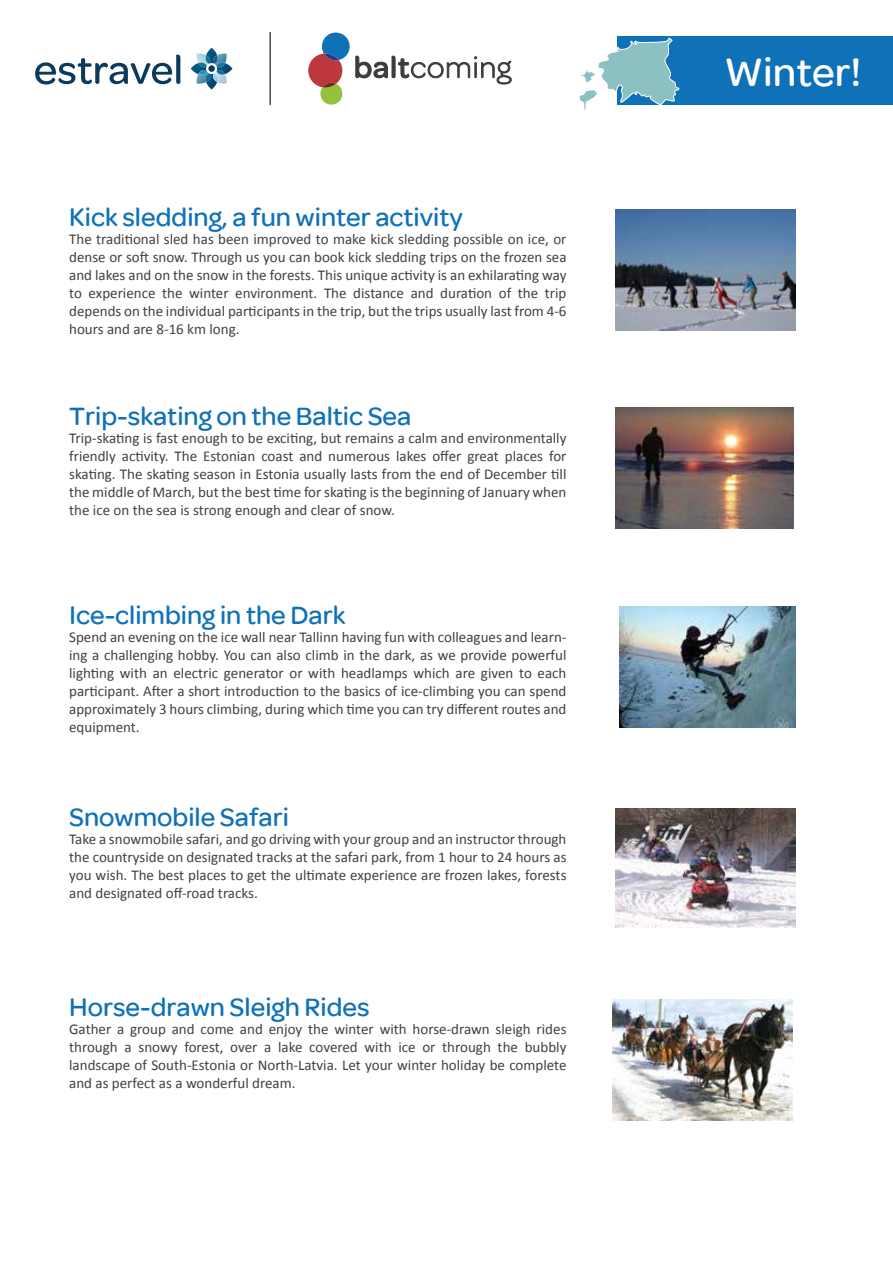
<style>
.page{position:relative;width:893px;height:1263px;background:#fff}
.page>*{position:absolute;margin:0;border:0;box-sizing:border-box;transform-origin:0 0}
.t1{font:500 42px "Omnes";color:#fff}
.t2{font:500 27px "Omnes";color:#0f72b9}
.t3{font:15px/18px "Calibri";color:#414042;text-align:justify}
</style>
<div class="page">
<img style="left:616px;top:407px;width:178px;height:121px">
<div style="left:617px;top:36px;width:276px;height:69px;background:#0f72b9"></div>
<img style="left:620px;top:606px;width:176px;height:121px">
<img style="left:616px;top:209px;width:180px;height:121px">
<img style="left:616px;top:808px;width:180px;height:120px">
<img style="left:612px;top:999px;width:180px;height:121px">
<svg style="left:191px;top:48px;width:42px;height:41px"></svg>
<svg style="left:35px;top:55px;width:145px;height:30px"></svg>
<svg style="left:308px;top:33px;width:204px;height:72px"></svg>
<hr style="left:269px;top:33px;width:2px;height:72px;background:#3c3c3b">
<svg style="left:579px;top:38px;width:100px;height:72px"></svg>
<h2 class="t2" style="left:69px;top:202px;width:395px">Kick sledding, a fun winter activity</h2>
<p class="t3" style="left:69px;top:230px;width:499px">The traditional sled has been improved to make kick sledding possible on ice, or dense or soft snow. Through us you can book kick sledding trips on the frozen sea and lakes and on the snow in the forests. This unique activity is an exhilarating way to experience the winter environment. The distance and duration of the trip depends on the individual participants in the trip, but the trips usually last from 4-6 hours and are 8-16 km long.</p>
<h2 class="t2" style="left:69px;top:401px;width:344px">Trip-skating on the Baltic Sea</h2>
<p class="t3" style="left:69px;top:428px;width:499px">Trip-skating is fast enough to be exciting, but remains a calm and environmentally friendly activity. The Estonian coast and numerous lakes offer great places for skating. The skating season in Estonia usually lasts from the end of December till the middle of March, but the best time for skating is the beginning of January when the ice on the sea is strong enough and clear of snow.</p>
<h2 class="t2" style="left:69px;top:600px;width:278px">Ice-climbing in the Dark</h2>
<p class="t3" style="left:69px;top:627px;width:499px">Spend an evening on the ice wall near Tallinn having fun with colleagues and learn&shy;ing a challenging hobby. You can also climb in the dark, as we provide powerful lighting with an electric generator or with headlamps which are given to each participant. After a short introduction to the basics of ice-climbing you can spend approximately 3 hours climbing, during which time you can try different routes and equipment.</p>
<h2 class="t2" style="left:69px;top:802px;width:221px">Snowmobile Safari</h2>
<p class="t3" style="left:69px;top:829px;width:499px">Take a snowmobile safari, and go driving with your group and an instructor through the countryside on designated tracks at the safari park, from 1 hour to 24 hours as you wish. The best places to get the ultimate experience are frozen lakes, forests and designated off-road tracks.</p>
<h2 class="t2" style="left:69px;top:991px;width:302px">Horse-drawn Sleigh Rides</h2>
<p class="t3" style="left:69px;top:1019px;width:499px">Gather a group and come and enjoy the winter with horse-drawn sleigh rides through a snowy forest, over a lake covered with ice or through the bubbly landscape of South-Estonia or North-Latvia. Let your winter holiday be complete and as perfect as a wonderful dream.</p>
<h1 class="t1" style="left:719px;top:49px;width:116px">Trakai</h1>
<h1 class="t1" style="left:724px;top:49px;width:138px">Winter!</h1>
</div>
